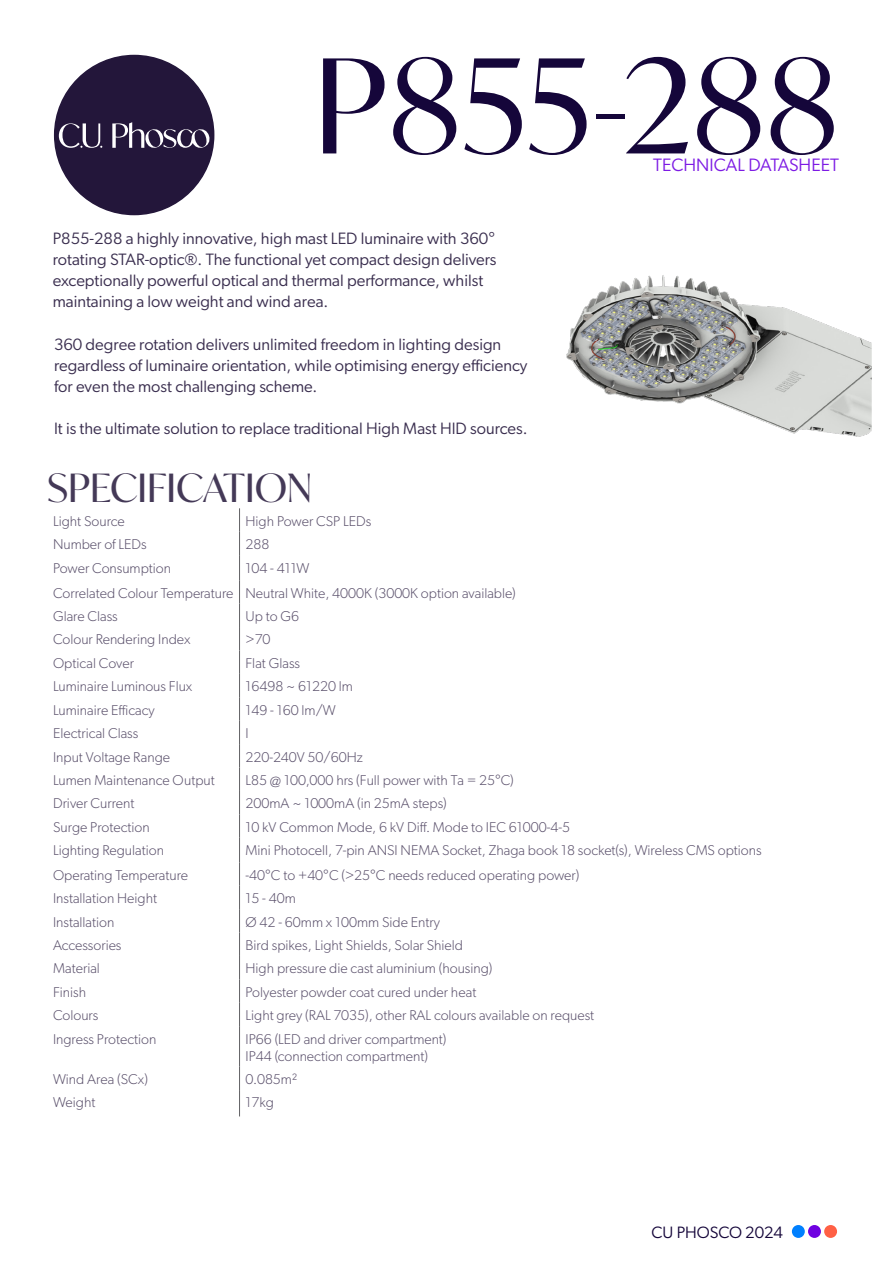
<style>
.page{position:relative;width:893px;height:1263px;background:#fff}
.page>*{position:absolute;margin:0;border:0;box-sizing:border-box;transform-origin:0 0}
.t1{font:130.5px "Ivy Mode";color:#15063a}
.t2{font:39px "Ivy Mode";color:#443957}
.t3{font:18px "Gibson";color:#7d1be4}
.t4{font:16.5px/21px "Gibson";color:#392d4e}
.t5{font:16.5px "Gibson";color:#15063a}
.t6{font:300 14.25px "Gibson";color:#5a506b}
</style>
<div class="page">
<div style="left:808px;top:1225px;width:13px;height:13px;background:#6f01e1;border-radius:50%"></div>
<div style="left:792px;top:1225px;width:13px;height:13px;background:#0080fe;border-radius:50%"></div>
<div style="left:824px;top:1225px;width:13px;height:13px;background:#ff6045;border-radius:50%"></div>
<div style="left:55px;top:56px;width:159px;height:158px;background:#23163a;border-radius:50%"></div>
<svg style="left:59px;top:123px;width:43px;height:25px"></svg>
<svg style="left:112px;top:122px;width:98px;height:26px"></svg>
<svg style="left:239px;top:508px;width:1px;height:518px"></svg>
<hr style="left:239px;top:1026px;width:1px;height:41px;background:#616164">
<svg style="left:239px;top:1067px;width:1px;height:49px"></svg>
<img style="left:566px;top:275px;width:306px;height:162px">
<p class="t1" style="left:314px;top:18px;width:527px">P855-288</p>
<p class="t3" style="left:653px;top:153px;width:187px">TECHNICAL DATASHEET</p>
<p class="t4" style="left:53px;top:227px;width:445px">P855-288 a highly innovative, high mast LED luminaire with 360° rotating STAR-optic®. The functional yet compact design delivers exceptionally powerful optical and thermal performance, whilst maintaining a low weight and wind area.</p>
<p class="t4" style="left:54px;top:333px;width:475px">360 degree rotation delivers unlimited freedom in lighting design regardless of luminaire orientation, while optimising energy efficiency for even the most challenging scheme.</p>
<p class="t4" style="left:54px;top:417px;width:475px">It is the ultimate solution to replace traditional High Mast HID sources.</p>
<p class="t2" style="left:47px;top:461px;width:267px">SPECIFICATION</p>
<p class="t6" style="left:53px;top:512px;width:73px">Light Source</p>
<p class="t6" style="left:246px;top:512px;width:127px">High Power CSP LEDs</p>
<p class="t6" style="left:53px;top:536px;width:95px">Number of LEDs</p>
<p class="t6" style="left:246px;top:536px;width:25px">288</p>
<p class="t6" style="left:53px;top:559px;width:120px">Power Consumption</p>
<p class="t6" style="left:246px;top:559px;width:66px">104 - 411W</p>
<p class="t6" style="left:53px;top:584px;width:182px">Correlated Colour Temperature</p>
<p class="t6" style="left:246px;top:584px;width:272px">Neutral White, 4000K (3000K option available)</p>
<p class="t6" style="left:53px;top:607px;width:66px">Glare Class</p>
<p class="t6" style="left:246px;top:607px;width:55px">Up to G6</p>
<p class="t6" style="left:53px;top:631px;width:139px">Colour Rendering Index</p>
<p class="t6" style="left:246px;top:631px;width:26px">&gt;70</p>
<p class="t6" style="left:53px;top:654px;width:83px">Optical Cover</p>
<p class="t6" style="left:246px;top:654px;width:56px">Flat Glass</p>
<p class="t6" style="left:53px;top:678px;width:141px">Luminaire Luminous Flux</p>
<p class="t6" style="left:246px;top:678px;width:109px">16498 ~ 61220 lm</p>
<p class="t6" style="left:53px;top:701px;width:103px">Luminaire Efficacy</p>
<p class="t6" style="left:246px;top:701px;width:92px">149 - 160 lm/W</p>
<p class="t6" style="left:53px;top:725px;width:87px">Electrical Class</p>
<p class="t6" style="left:246px;top:725px;width:5px">I</p>
<p class="t6" style="left:53px;top:748px;width:119px">Input Voltage Range</p>
<p class="t6" style="left:246px;top:748px;width:119px">220-240V 50/60Hz</p>
<p class="t6" style="left:53px;top:771px;width:163px">Lumen Maintenance Output</p>
<p class="t6" style="left:246px;top:771px;width:270px">L85 @ 100,000 hrs (Full power with Ta = 25°C)</p>
<p class="t6" style="left:53px;top:795px;width:83px">Driver Current</p>
<p class="t6" style="left:246px;top:795px;width:203px">200mA ~ 1000mA (in 25mA steps)</p>
<p class="t6" style="left:53px;top:818px;width:98px">Surge Protection</p>
<p class="t6" style="left:246px;top:818px;width:326px">10 kV Common Mode, 6 kV Diff. Mode to IEC 61000-4-5</p>
<p class="t6" style="left:53px;top:842px;width:112px">Lighting Regulation</p>
<p class="t6" style="left:246px;top:842px;width:518px">Mini Photocell, 7-pin ANSI NEMA Socket, Zhaga book 18 socket(s), Wireless CMS options</p>
<p class="t6" style="left:53px;top:866px;width:137px">Operating Temperature</p>
<p class="t6" style="left:246px;top:866px;width:335px">-40°C to +40°C (&gt;25°C needs reduced operating power)</p>
<p class="t6" style="left:53px;top:890px;width:106px">Installation Height</p>
<p class="t6" style="left:246px;top:890px;width:52px">15 - 40m</p>
<p class="t6" style="left:53px;top:913px;width:63px">Installation</p>
<p class="t6" style="left:246px;top:913px;width:196px">Ø 42 - 60mm x 100mm Side Entry</p>
<p class="t6" style="left:53px;top:936px;width:70px">Accessories</p>
<p class="t6" style="left:246px;top:936px;width:219px">Bird spikes, Light Shields, Solar Shield</p>
<p class="t6" style="left:53px;top:960px;width:48px">Material</p>
<p class="t6" style="left:246px;top:960px;width:248px">High pressure die cast aluminium (housing)</p>
<p class="t6" style="left:53px;top:983px;width:35px">Finish</p>
<p class="t6" style="left:246px;top:983px;width:232px">Polyester powder coat cured under heat</p>
<p class="t6" style="left:53px;top:1007px;width:47px">Colours</p>
<p class="t6" style="left:246px;top:1007px;width:350px">Light grey (RAL 7035), other RAL colours available on request</p>
<p class="t6" style="left:53px;top:1030px;width:105px">Ingress Protection</p>
<p class="t6" style="left:246px;top:1030px;width:202px">IP66 (LED and driver compartment)</p>
<p class="t6" style="left:246px;top:1047px;width:184px">IP44 (connection compartment)</p>
<p class="t6" style="left:53px;top:1070px;width:96px">Wind Area (SCx)</p>
<p class="t6" style="left:246px;top:1070px;width:53px">0.085m²</p>
<p class="t6" style="left:53px;top:1094px;width:44px">Weight</p>
<p class="t6" style="left:246px;top:1094px;width:30px">17kg</p>
<p class="t5" style="left:651px;top:1222px;width:133px">CU PHOSCO 2024</p>
</div>
